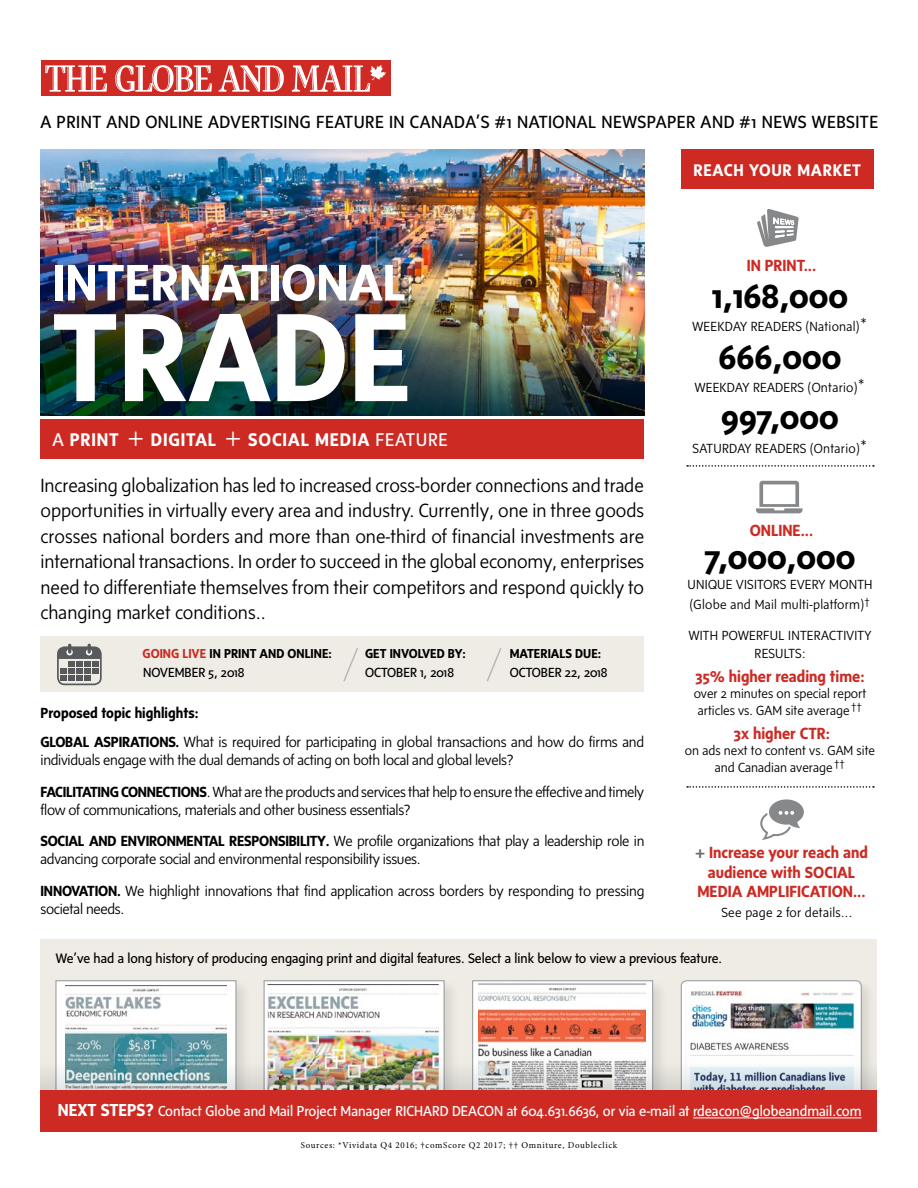
<style>
.page{position:relative;width:918px;height:1188px;background:#fff}
.page>*{position:absolute;margin:0;border:0;box-sizing:border-box;transform-origin:0 0}
.t1{font:700 128.4px "G Msans";color:#fff}
.t2{font:700 52.5px "G Msans";color:#fff}
.t3{font:700 35.55px "G Msans";color:#000}
.t4{font:300 19.5px/25.5px "G Msans";color:#000;text-align:justify}
.t5{font:700 18.75px "G Msans";letter-spacing:.04em;color:#fff}
.t6{font:18px "G Msans";letter-spacing:.025em;color:#000}
.t7{font:700 17.25px "G Msans";letter-spacing:.04em;color:#fff}
.t8{font:700 16.5px/19.5px "G Msans";color:#cc2a23;text-align:center}
.t9{font:300 15px/31.5px "G Msans";letter-spacing:-.02em;color:#000}
.t10{font:14.7px "G Msans";color:#fff}
.t11{font:13.95px "G Msans";color:#000}
.t12{font:300 13.5px/20.2px "G Msans";letter-spacing:.02em;color:#000}
.t13{font:300 13.5px/16.5px "G Msans";color:#000;text-align:center}
.t14{font:13.5px "G Msans";color:#000}
.t15{font:700 13.35px "G Msans";color:#000}
.t16{font:9px "Minion Pro";letter-spacing:.07em;color:#000}
.s1{font-weight:400}
.s2{font-weight:300;font-size:27.6px}
.s3{color:#cc2a23}
.s4{font-weight:700}
.s5{color:#6d6e71}
.s6{font-weight:700;font-size:17.7px}
</style>
<div class="page">
<div style="left:40px;top:939px;width:838px;height:154px;background:#eeece4"></div>
<div style="left:471px;top:979px;width:197px;height:139px;background:#000;opacity:.1"></div>
<div style="left:473px;top:981px;width:180px;height:122px;background:#fff"></div>
<img style="left:478px;top:983px;width:167px;height:73px">
<div style="left:472px;top:981px;width:181px;height:122px;border:1px solid #939598"></div>
<div style="left:262px;top:979px;width:197px;height:135px;background:#000;opacity:.1"></div>
<img style="left:267px;top:984px;width:173px;height:72px">
<div style="left:54px;top:979px;width:197px;height:135px;background:#000;opacity:.1"></div>
<div style="left:56px;top:981px;width:180px;height:118px;background:#fff"></div>
<img style="left:66px;top:986px;width:160px;height:70px">
<div style="left:56px;top:981px;width:180px;height:119px;border:1px solid #939598"></div>
<div style="left:679px;top:979px;width:197px;height:139px;background:#e3e1da"></div>
<img style="left:681px;top:980px;width:181px;height:76px">
<img style="left:41px;top:149px;width:603px;height:34px">
<img style="left:41px;top:183px;width:603px;height:233px">
<img style="left:40px;top:1056px;width:838px;height:35px">
<div style="left:681px;top:149px;width:193px;height:40px;background:#cc2a23"></div>
<div style="left:41px;top:636px;width:603px;height:55px;background:#eeece4"></div>
<svg style="left:343px;top:648px;width:15px;height:34px"></svg>
<svg style="left:486px;top:648px;width:16px;height:34px"></svg>
<div style="left:57px;top:646px;width:45px;height:39px;border:2px solid #58595b;border-radius:7px"></div>
<svg style="left:58px;top:645px;width:43px;height:35px"></svg>
<div style="left:40px;top:1091px;width:838px;height:41px;background:#cc2a23"></div>
<hr style="left:693px;top:1118px;width:169px;height:1px;background:#fff">
<div style="left:41px;top:60px;width:350px;height:36px;background:#cf2a23"></div>
<svg style="left:45px;top:65px;width:341px;height:27px"></svg>
<svg style="left:687px;top:465px;width:187px;height:2px"></svg>
<svg style="left:687px;top:786px;width:187px;height:2px"></svg>
<svg style="left:757px;top:209px;width:42px;height:38px"></svg>
<svg style="left:756px;top:481px;width:47px;height:32px"></svg>
<svg style="left:760px;top:799px;width:44px;height:41px"></svg>
<div style="left:41px;top:420px;width:603px;height:39px;background:#cc2a23"></div>
<p class="t6" style="left:41px;top:112px;width:839px">A PRINT AND ONLINE ADVERTISING FEATURE IN CANADA’S #1 NATIONAL NEWSPAPER AND #1 NEWS WEBSITE</p>
<h2 class="t2" style="left:53px;top:253px;width:355px">INTERNATIONAL</h2>
<h1 class="t1" style="left:53px;top:285px;width:361px">TRADE</h1>
<p class="t5" style="left:53px;top:429px;width:397px"><span class="s1">A</span> PRINT <span class="s2">+</span> DIGITAL <span class="s2">+</span> SOCIAL MEDIA <span class="s1">FEATURE</span></p>
<p class="t4" style="left:40px;top:472px;width:605px">Increasing globalization has led to increased cross-border connections and trade opportunities in virtually every area and industry. Currently, one in three goods crosses national borders and more than one-third of financial investments are international transactions. In order to succeed in the global economy, enterprises need to differentiate themselves from their competitors and respond quickly to changing market conditions..</p>
<p class="t15" style="left:143px;top:646px;width:191px"><span class="s3">GOING LIVE</span> IN PRINT AND ONLINE:</p>
<p class="t14" style="left:143px;top:665px;width:103px">NOVEMBER 5, 2018</p>
<p class="t14" style="left:365px;top:665px;width:91px">OCTOBER 1, 2018</p>
<p class="t14" style="left:510px;top:665px;width:99px">OCTOBER 22, 2018</p>
<p class="t15" style="left:365px;top:646px;width:102px">GET INVOLVED BY:</p>
<p class="t15" style="left:510px;top:646px;width:93px">MATERIALS DUE:</p>
<p class="t9" style="left:40px;top:698px;width:605px;line-height:29.2px"><span class="s4">Proposed topic highlights:<br>GLOBAL ASPIRATIONS.</span> What is required for participating in global transactions and how do firms and</p>
<p class="t9" style="left:40px;top:745px;width:605px">individuals engage with the dual demands of acting on both local and global levels?<br><span class="s4">FACILITATING CONNECTIONS</span>. What are the products and services that help to ensure the effective and timely</p>
<p class="t9" style="left:40px;top:794px;width:606px">flow of communications, materials and other business essentials?<br><span class="s4">SOCIAL AND ENVIRONMENTAL RESPONSIBILITY.</span> We profile organizations that play a leadership role in</p>
<p class="t9" style="left:40px;top:844px;width:606px">advancing corporate social and environmental responsibility issues.<br><span class="s4">INNOVATION.</span> We highlight innovations that find application across borders by responding to pressing</p>
<p class="t9" style="left:40px;top:893px;width:85px">societal needs.</p>
<p class="t7" style="left:693px;top:160px;width:169px">REACH YOUR MARKET</p>
<p class="t8" style="left:747px;top:255px;width:71px">IN PRINT...</p>
<h3 class="t3" style="left:712px;top:276px;width:138px">1,168,000</h3>
<p class="t12" style="left:693px;top:317px;width:176px">WEEKDAY READERS (National)*</p>
<h3 class="t3" style="left:719px;top:336px;width:124px">666,000</h3>
<p class="t12" style="left:695px;top:377px;width:172px">WEEKDAY READERS (Ontario)*</p>
<h3 class="t3" style="left:721px;top:397px;width:119px">997,000</h3>
<p class="t12" style="left:693px;top:438px;width:176px">SATURDAY READERS (Ontario)*</p>
<p class="t8" style="left:750px;top:521px;width:65px">ONLINE...</p>
<h3 class="t3" style="left:705px;top:537px;width:152px">7,000,000</h3>
<p class="t12" style="left:688px;top:574px;width:187px">UNIQUE VISITORS EVERY MONTH (Globe and Mail multi-platform)<sup>†</sup></p>
<p class="t12" style="left:689px;top:627px;width:184px;line-height:18px;text-align:center">WITH POWERFUL INTERACTIVITY<br>RESULTS:</p>
<p class="t8" style="left:695px;top:666px;width:171px">35% higher reading time:</p>
<p class="t13" style="left:694px;top:685px;width:174px">over 2 minutes on special report articles vs. GAM site average<sup>††</sup></p>
<p class="t8" style="left:734px;top:723px;width:98px">3x higher CTR:</p>
<p class="t13" style="left:685px;top:743px;width:192px">on ads next to content vs. GAM site and Canadian average<sup>††</sup></p>
<p class="t8" style="left:695px;top:843px;width:174px"><span class="s5">+</span> Increase your reach and audience with SOCIAL<br>MEDIA AMPLIFICATION...</p>
<p class="t12" style="left:721px;top:902px;width:132px">See page 2 for details...</p>
<p class="t11" style="left:56px;top:951px;width:668px">We’ve had a long history of producing engaging print and digital features. Select a link below to view a previous feature.</p>
<p class="t10" style="left:58px;top:1103px;width:805px"><span class="s6">NEXT STEPS?</span> Contact Globe and Mail Project Manager RICHARD DEACON at 604.631.6636, or via e-mail at rdeacon@globeandmail.com</p>
<p class="t16" style="left:301px;top:1139px;width:318px">Sources: *Vividata Q4 2016; †comScore Q2 2017; †† Omniture, Doubleclick</p>
</div>
